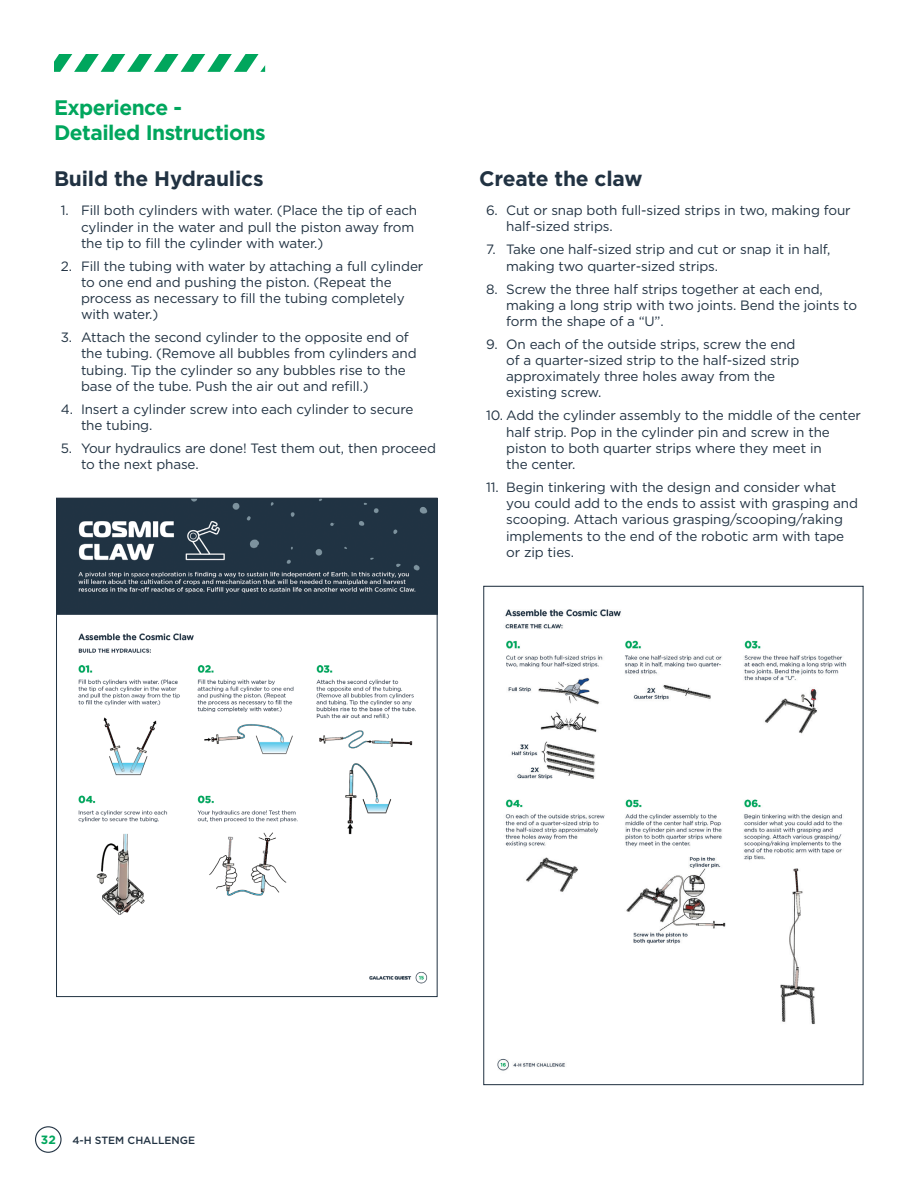
<style>
.page{position:relative;width:918px;height:1188px;background:#fff}
.page>*{position:absolute;margin:0;border:0;box-sizing:border-box;transform-origin:0 0}
.t1{font:700 21px/25.2px "Gotham";letter-spacing:-.025em;color:#00a65d}
.t2{font:700 21px "Gotham";letter-spacing:-.01em;color:#213242}
.t3{font:13.5px/16.2px "Gotham";letter-spacing:-.01em;color:#213242}
.t4{font:700 12px "Gotham";color:#00a65d}
.t5{font:500 10.5px "Gotham";color:#213242}
</style>
<div class="page">
<svg style="left:54px;top:54px;width:211px;height:18px"></svg>
<img style="left:58px;top:500px;width:378px;height:484px">
<img style="left:497px;top:609px;width:350px;height:462px">
<div style="left:35px;top:1126px;width:27px;height:27px;border:1px solid #213242;border-radius:50%"></div>
<p class="t1" style="left:54px;top:95px;width:213px">Experience -<br>Detailed Instructions</p>
<p class="t2" style="left:54px;top:164px;width:211px">Build the Hydraulics</p>
<p class="t3" style="left:81px;top:202px;width:338px;text-indent:-20px">1. Fill both cylinders with water. (Place the tip of each cylinder in the water and pull the piston away from the tip to fill the cylinder with water.)</p>
<p class="t3" style="left:81px;top:258px;width:344px;text-indent:-20px">2. Fill the tubing with water by attaching a full cylinder to one end and pushing the piston. (Repeat the process as necessary to fill the tubing completely with water.)</p>
<p class="t3" style="left:81px;top:329px;width:337px;text-indent:-20px">3. Attach the second cylinder to the opposite end of the tubing. (Remove all bubbles from cylinders and tubing. Tip the cylinder so any bubbles rise to the base of the tube. Push the air out and refill.)</p>
<p class="t3" style="left:81px;top:401px;width:334px;text-indent:-20px">4. Insert a cylinder screw into each cylinder to secure the tubing.</p>
<p class="t3" style="left:81px;top:440px;width:356px;text-indent:-20px">5. Your hydraulics are done! Test them out, then proceed to the next phase.</p>
<p class="t2" style="left:479px;top:164px;width:165px">Create the claw</p>
<p class="t3" style="left:506px;top:202px;width:346px;text-indent:-20px">6. Cut or snap both full-sized strips in two, making four half-sized strips.</p>
<p class="t3" style="left:506px;top:241px;width:326px;text-indent:-20px">7. Take one half-sized strip and cut or snap it in half, making two quarter-sized strips.</p>
<p class="t3" style="left:506px;top:280px;width:352px;text-indent:-20px">8. Screw the three half strips together at each end, making a long strip with two joints. Bend the joints to form the shape of a “U”.</p>
<p class="t3" style="left:506px;top:336px;width:295px;text-indent:-20px">9. On each of the outside strips, screw the end of a quarter-sized strip to the half-sized strip approximately three holes away from the existing screw.</p>
<p class="t3" style="left:506px;top:407px;width:356px;text-indent:-20px">10. Add the cylinder assembly to the middle of the center half strip. Pop in the cylinder pin and screw in the piston to both quarter strips where they meet in<br>the center.</p>
<p class="t3" style="left:506px;top:479px;width:353px;text-indent:-20px">11. Begin tinkering with the design and consider what you could add to the ends to assist with grasping and scooping. Attach various grasping/scooping/raking implements to the end of the robotic arm with tape or zip ties.</p>
<p class="t4" style="left:41px;top:1132px;width:16px">32</p>
<p class="t5" style="left:72px;top:1133px;width:124px">4-H STEM CHALLENGE</p>
</div>
